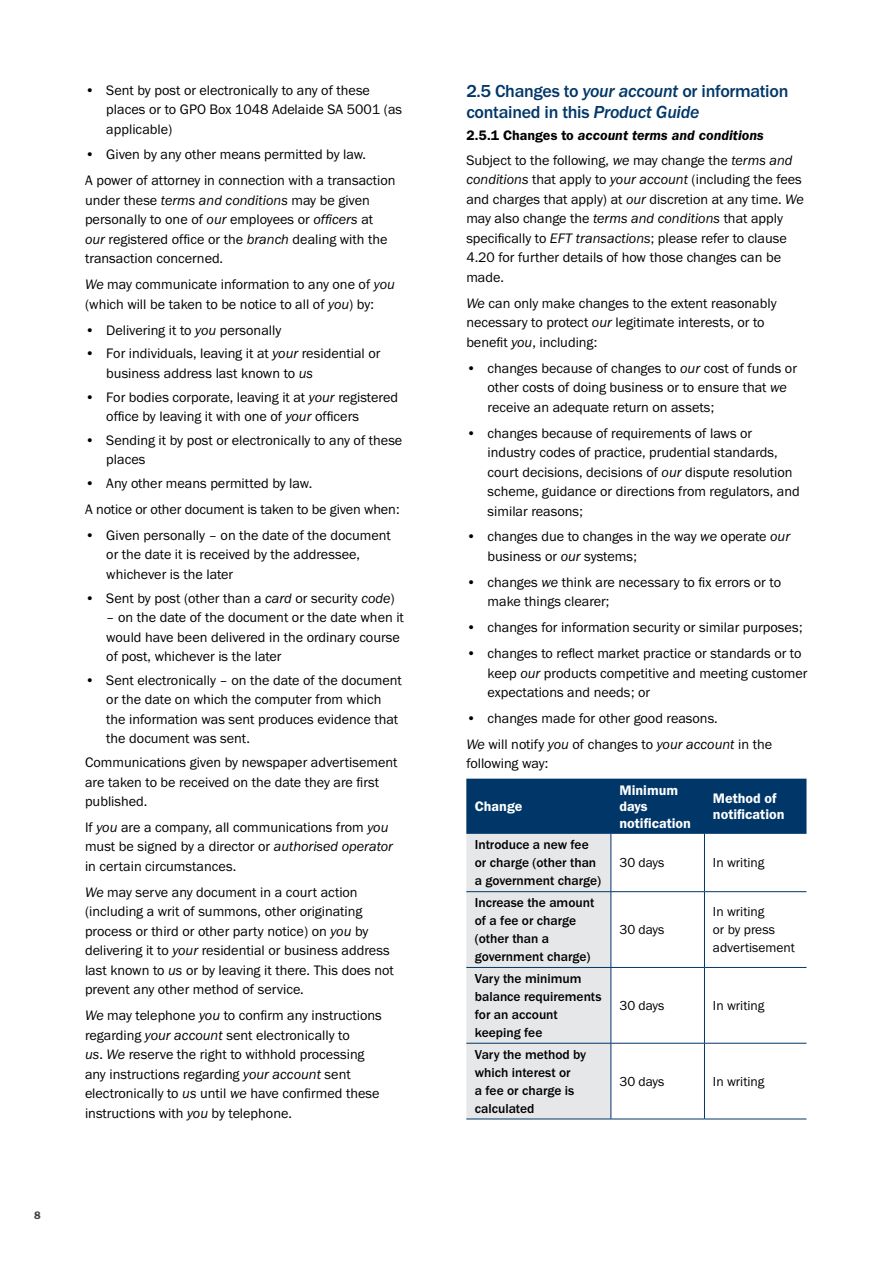
<style>
.page{position:relative;width:893px;height:1263px;background:#fff}
.page>*{position:absolute;margin:0;border:0;box-sizing:border-box;transform-origin:0 0}
.t1{font:500 18px/21px "Franklin Gothic URW";letter-spacing:-.015em;color:#003768}
.t2{font:14.25px/19.5px "Franklin Gothic URW Boo";color:#000}
.t3{font:14.25px/16.5px "Franklin Gothic URW Dem";color:#fff}
.t4{font:14.25px "Franklin Gothic URW Dem Ita";color:#000}
.t5{font:500 13.5px/18px "Franklin Gothic URW";color:#000}
.t6{font:13.5px/18px "Franklin Gothic URW Boo";color:#000}
.t7{font:11.25px "Franklin Gothic URW Dem";color:#414042}
.s1{font-family:"Franklin Gothic URW Boo Ita"}
.s2{font-family:"Franklin Gothic URW Med Ita";font-weight:400}
.s3{font-family:"Franklin Gothic URW Dem"}
</style>
<div class="page">
<svg style="left:466px;top:779px;width:340px;height:340px;background:#9dafbf"></svg>
<svg style="left:612px;top:834px;width:194px;height:285px"></svg>
<hr style="left:611px;top:834px;width:1px;height:57px;background:#003768">
<hr style="left:704px;top:834px;width:1px;height:57px;background:#003768">
<hr style="left:466px;top:891px;width:145px;height:1px;background:#003768">
<hr style="left:611px;top:891px;width:93px;height:1px;background:#003768">
<hr style="left:611px;top:892px;width:1px;height:75px;background:#003768">
<hr style="left:704px;top:891px;width:102px;height:1px;background:#003768">
<hr style="left:704px;top:892px;width:1px;height:75px;background:#003768">
<hr style="left:466px;top:967px;width:145px;height:1px;background:#003768">
<hr style="left:611px;top:967px;width:93px;height:1px;background:#003768">
<hr style="left:611px;top:968px;width:1px;height:75px;background:#003768">
<hr style="left:704px;top:967px;width:102px;height:1px;background:#003768">
<hr style="left:704px;top:968px;width:1px;height:75px;background:#003768">
<hr style="left:466px;top:1043px;width:145px;height:1px;background:#003768">
<hr style="left:611px;top:1043px;width:93px;height:1px;background:#003768">
<hr style="left:611px;top:1043px;width:1px;height:76px;background:#003768">
<hr style="left:704px;top:1043px;width:102px;height:1px;background:#003768">
<hr style="left:704px;top:1043px;width:1px;height:76px;background:#003768">
<hr style="left:466px;top:1119px;width:145px;height:1px;background:#003768">
<hr style="left:611px;top:1119px;width:93px;height:1px;background:#003768">
<hr style="left:704px;top:1119px;width:102px;height:1px;background:#003768">
<p class="t7" style="left:34px;top:1209px;width:8px">8</p>
<p class="t2" style="left:106px;top:80px;width:297px;text-indent:-21px">• Sent by post or electronically to any of these places or to GPO Box 1048 Adelaide SA 5001 (as applicable)</p>
<p class="t2" style="left:85px;top:141px;width:312px;line-height:26px">• Given by any other means permitted by law.<br>A power of attorney in connection with a transaction</p>
<p class="t2" style="left:85px;top:190px;width:304px">under these <span class="s1">terms and conditions</span> may be given personally to one of <span class="s1">our</span> employees or <span class="s1">officers</span> at <span class="s1">our</span> registered office or the <span class="s1">branch</span> dealing with the transaction concerned.</p>
<p class="t2" style="left:85px;top:274px;width:311px"><span class="s1">We</span> may communicate information to any one of <span class="s1">you </span>(which will be taken to be notice to all of <span class="s1">you</span>) by:</p>
<p class="t2" style="left:85px;top:320px;width:198px">• Delivering it to <span class="s1">you</span> personally</p>
<p class="t2" style="left:106px;top:344px;width:276px;text-indent:-21px">• For individuals, leaving it at <span class="s1">your</span> residential or business address last known to <span class="s1">us</span></p>
<p class="t2" style="left:106px;top:387px;width:293px;text-indent:-21px">• For bodies corporate, leaving it at <span class="s1">your</span> registered office by leaving it with one of <span class="s1">your</span> officers</p>
<p class="t2" style="left:106px;top:430px;width:298px;text-indent:-21px">• Sending it by post or electronically to any of these places</p>
<p class="t2" style="left:85px;top:470px;width:316px;line-height:26px">• Any other means permitted by law.<br>A notice or other document is taken to be given when:</p>
<p class="t2" style="left:106px;top:525px;width:286px;text-indent:-21px">• Given personally – on the date of the document or the date it is received by the addressee, whichever is the later</p>
<p class="t2" style="left:85px;top:588px;width:311px">• Sent by post (other than a <span class="s1">card</span> or security <span class="s1">code</span>)</p>
<p class="t2" style="left:106px;top:607px;width:299px">– on the date of the document or the date when it would have been delivered in the ordinary course of post, whichever is the later</p>
<p class="t2" style="left:106px;top:670px;width:297px;text-indent:-21px">• Sent electronically – on the date of the document or the date on which the computer from which the information was sent produces evidence that the document was sent.</p>
<p class="t2" style="left:85px;top:752px;width:314px">Communications given by newspaper advertisement are taken to be received on the date they are first published.</p>
<p class="t2" style="left:85px;top:817px;width:309px">If <span class="s1">you</span> are a company, all communications from <span class="s1">you </span>must be signed by a director or <span class="s1">authorised operator </span>in certain circumstances.</p>
<p class="t2" style="left:85px;top:882px;width:310px"><span class="s1">We</span> may serve any document in a court action (including a writ of summons, other originating process or third or other party notice) on <span class="s1">you</span> by delivering it to <span class="s1">your</span> residential or business address last known to <span class="s1">us</span> or by leaving it there. This does not prevent any other method of service.</p>
<p class="t2" style="left:85px;top:1005px;width:298px"><span class="s1">We</span> may telephone <span class="s1">you</span> to confirm any instructions regarding <span class="s1">your account</span> sent electronically to<br><span class="s1">us</span>. <span class="s1">We</span> reserve the right to withhold processing any instructions regarding <span class="s1">your account</span> sent electronically to <span class="s1">us</span> until <span class="s1">we</span> have confirmed these instructions with <span class="s1">you</span> by telephone.</p>
<p class="t1" style="left:466px;top:80px;width:324px">2.5 Changes to <span class="s2">your account</span> or information contained in this <span class="s2">Product Guide</span></p>
<p class="t4" style="left:466px;top:126px;width:299px"><span class="s3">2.5.1 Changes to</span> account terms and conditions</p>
<p class="t2" style="left:466px;top:150px;width:339px">Subject to the following, <span class="s1">we</span> may change the <span class="s1">terms and conditions</span> that apply to <span class="s1">your account</span> (including the fees and charges that apply) at <span class="s1">our</span> discretion at any time. <span class="s1">We </span>may also change the <span class="s1">terms and conditions</span> that apply specifically to <span class="s1">EFT transactions</span>; please refer to clause 4.20 for further details of how those changes can be made.</p>
<p class="t2" style="left:466px;top:293px;width:312px"><span class="s1">We</span> can only make changes to the extent reasonably necessary to protect <span class="s1">our</span> legitimate interests, or to benefit <span class="s1">you</span>, including:</p>
<p class="t2" style="left:488px;top:358px;width:311px;text-indent:-21px">• changes because of changes to <span class="s1">our</span> cost of funds or other costs of doing business or to ensure that <span class="s1">we </span>receive an adequate return on assets;</p>
<p class="t2" style="left:488px;top:423px;width:314px;text-indent:-21px">• changes because of requirements of laws or industry codes of practice, prudential standards, court decisions, decisions of <span class="s1">our</span> dispute resolution scheme, guidance or directions from regulators, and similar reasons;</p>
<p class="t2" style="left:488px;top:527px;width:304px;text-indent:-21px">• changes due to changes in the way <span class="s1">we</span> operate <span class="s1">our </span>business or <span class="s1">our</span> systems;</p>
<p class="t2" style="left:488px;top:572px;width:295px;text-indent:-21px">• changes <span class="s1">we</span> think are necessary to fix errors or to make things clearer;</p>
<p class="t2" style="left:466px;top:617px;width:338px">• changes for information security or similar purposes;</p>
<p class="t2" style="left:488px;top:643px;width:321px;text-indent:-21px">• changes to reflect market practice or standards or to keep <span class="s1">our</span> products competitive and meeting customer expectations and needs; or</p>
<p class="t2" style="left:466px;top:705px;width:307px;line-height:26px">• changes made for other good reasons.<br><span class="s1">We</span> will notify <span class="s1">you</span> of changes to <span class="s1">your account</span> in the</p>
<p class="t2" style="left:466px;top:753px;width:84px">following way:</p>
<p class="t3" style="left:475px;top:798px;width:49px">Change</p>
<p class="t3" style="left:619px;top:781px;width:73px">Minimum days notification</p>
<p class="t3" style="left:713px;top:789px;width:73px">Method of notification</p>
<p class="t5" style="left:475px;top:835px;width:128px">Introduce a new fee or charge (other than a government charge)</p>
<p class="t5" style="left:475px;top:893px;width:121px">Increase the amount of a fee or charge (other than a government charge)</p>
<p class="t5" style="left:475px;top:969px;width:128px">Vary the minimum balance requirements for an account keeping fee</p>
<p class="t5" style="left:475px;top:1045px;width:113px">Vary the method by which interest or<br>a fee or charge is calculated</p>
<p class="t6" style="left:619px;top:853px;width:47px">30 days</p>
<p class="t6" style="left:713px;top:853px;width:53px">In writing</p>
<p class="t6" style="left:619px;top:920px;width:47px">30 days</p>
<p class="t6" style="left:713px;top:902px;width:84px">In writing<br>or by press advertisement</p>
<p class="t6" style="left:619px;top:996px;width:47px">30 days</p>
<p class="t6" style="left:713px;top:996px;width:53px">In writing</p>
<p class="t6" style="left:619px;top:1072px;width:47px">30 days</p>
<p class="t6" style="left:713px;top:1072px;width:53px">In writing</p>
</div>
